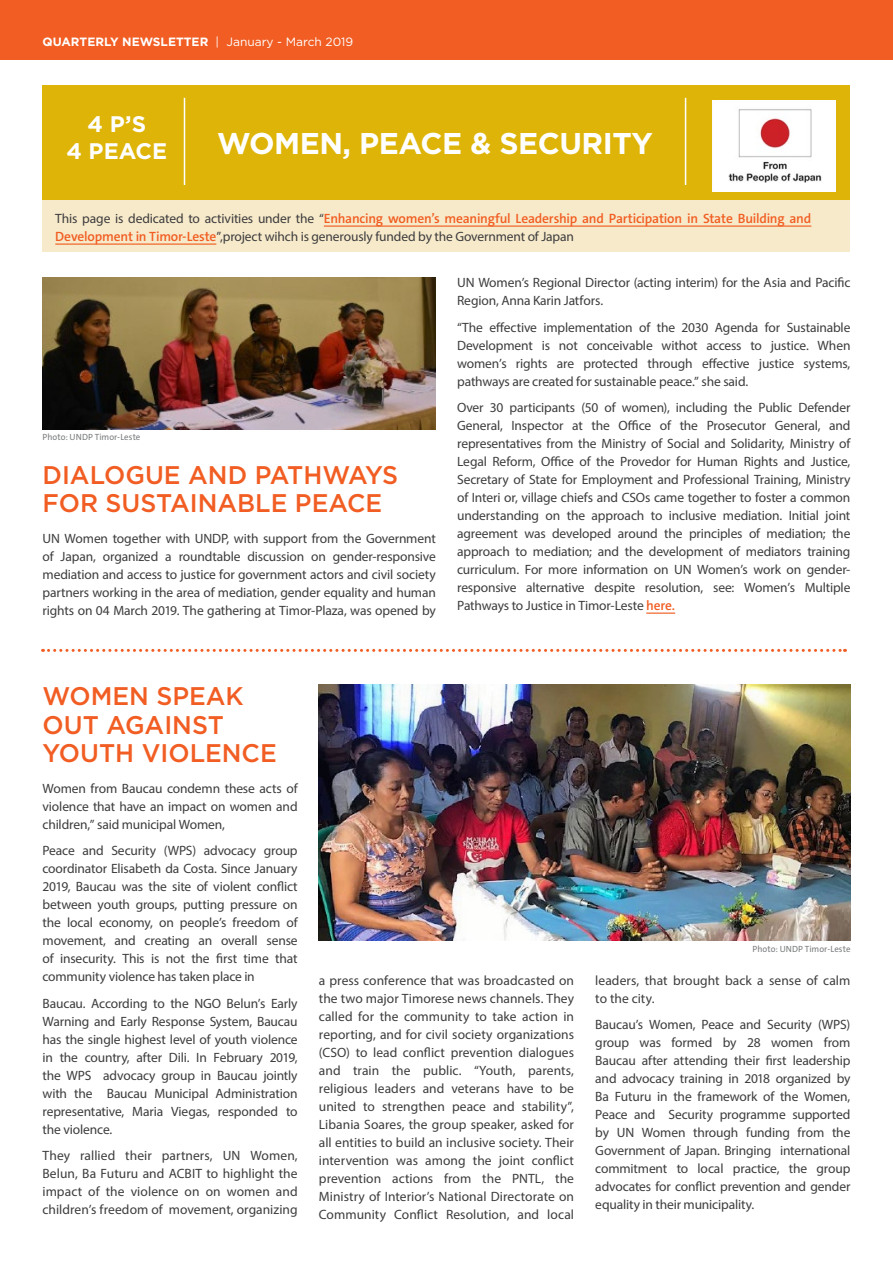
<style>
.page{position:relative;width:893px;height:1263px;background:#fff}
.page>*{position:absolute;margin:0;border:0;box-sizing:border-box;transform-origin:0 0}
.t1{font:700 30px "Gotham";letter-spacing:-.015em;color:#fff}
.t2{font:500 25.5px/28.5px "Gotham";color:#f15d22}
.t3{font:700 22.5px/27px "Gotham";color:#fff;text-align:center}
.t4{font:13.5px/18px "Myriad Pro";letter-spacing:-.01em;color:#3d3c3e;text-align:justify}
.t5{font:600 13.5px "The Sans C5";letter-spacing:-.02em;color:#f15d22}
.t6{font:700 12px "Gotham";color:#fff}
.t7{font:9px "The Sans C5";letter-spacing:.005em;color:#797b7d}
.s1{font-weight:400}
.s2{font-family:"Myriad Pro";font-weight:400;color:#3d3c3e}
.s3{font-family:"The Sans C5";font-weight:600;color:#f15d22}
</style>
<div class="page">
<div style="left:0;top:0;width:893px;height:60px;background:#f15d22"></div>
<div style="left:43px;top:85px;width:807px;height:115px;background:#deb408"></div>
<div style="left:43px;top:200px;width:807px;height:51px;background:#f7eaca"></div>
<hr style="left:324px;top:225px;width:487px;height:2px;background:#f15d22">
<hr style="left:55px;top:243px;width:161px;height:2px;background:#f15d22">
<hr style="left:646px;top:612px;width:29px;height:2px;background:#f15d22">
<img style="left:43px;top:277px;width:393px;height:152px">
<img style="left:319px;top:685px;width:531px;height:256px">
<hr style="left:184px;top:98px;width:1px;height:87px;background:#fff">
<hr style="left:685px;top:98px;width:1px;height:87px;background:#fff">
<svg style="left:43px;top:649px;width:802px;height:3px"></svg>
<img style="left:712px;top:100px;width:123px;height:91px">
<p class="t6" style="left:43px;top:34px;width:312px">QUARTERLY NEWSLETTER <span class="s1">| January - March 2019</span></p>
<h3 class="t3" style="left:66px;top:110px;width:102px">4 P’S<br>4 PEACE</h3>
<h1 class="t1" style="left:217px;top:124px;width:437px">WOMEN, PEACE &amp; SECURITY</h1>
<p class="t5" style="left:55px;top:210px;width:758px"><span class="s2">This page is dedicated to activities under the “</span>Enhancing women’s meaningful Leadership and Participation in State Building and</p>
<p class="t4" style="left:55px;top:228px;width:520px"><span class="s3">Development in Timor-Leste</span>”,project wihch is generously funded by the Government of Japan</p>
<p class="t7" style="left:43px;top:431px;width:99px">Photo: UNDP Timor-Leste</p>
<h2 class="t2" style="left:43px;top:460px;width:357px">DIALOGUE AND PATHWAYS<br>FOR SUSTAINABLE PEACE</h2>
<p class="t4" style="left:43px;top:529px;width:395px">UN Women together with UNDP, with support from the Government of Japan, organized a roundtable discussion on gender-responsive mediation and access to justice for government actors and civil society partners working in the area of mediation, gender equality and human rights on 04 March 2019. The gathering at Timor-Plaza, was opened by</p>
<p class="t4" style="left:457px;top:274px;width:395px">UN Women’s Regional Director (acting interim) for the Asia and Pacific<br>Region, Anna Karin Jatfors.</p>
<p class="t4" style="left:457px;top:318px;width:395px">“The effective implementation of the 2030 Agenda for Sustainable Development is not conceivable withot access to justice. When women’s rights are protected through effective justice systems, pathways are created for sustainable peace.” she said.</p>
<p class="t4" style="left:457px;top:399px;width:395px">Over 30 participants (50 of women), including the Public Defender General, Inspector at the Office of the Prosecutor General, and representatives from the Ministry of Social and Solidarity, Ministry of Legal Reform, Office of the Provedor for Human Rights and Justice, Secretary of State for Employment and Professional Training, Ministry of Interi or, village chiefs and CSOs came together to foster a common understanding on the approach to inclusive mediation. Initial joint agreement was developed around the principles of mediation; the approach to mediation; and the development of mediators training curriculum. For more information on UN Women’s work on gender&shy;responsive alternative despite resolution, see: Women’s Multiple Pathways to Justice in Timor-Leste <span class="s3">here.</span></p>
<h2 class="t2" style="left:43px;top:681px;width:236px">WOMEN SPEAK<br>OUT AGAINST<br>YOUTH VIOLENCE</h2>
<p class="t4" style="left:43px;top:779px;width:257px">Women from Baucau condemn these acts of violence that have an impact on women and children,” said municipal Women,</p>
<p class="t4" style="left:43px;top:841px;width:257px">Peace and Security (WPS) advocacy group coordinator Elisabeth da Costa. Since January 2019, Baucau was the site of violent conflict between youth groups, putting pressure on the local economy, on people’s freedom of movement, and creating an overall sense of insecurity. This is not the first time that community violence has taken place in</p>
<p class="t4" style="left:43px;top:994px;width:257px">Baucau. According to the NGO Belun’s Early Warning and Early Response System, Baucau has the single highest level of youth violence in the country, after Dili. In February 2019, the WPS advocacy group in Baucau jointly with the Baucau Municipal Administration representative, Maria Viegas, responded to the violence.</p>
<p class="t4" style="left:43px;top:1146px;width:257px">They rallied their partners, UN Women, Belun, Ba Futuru and ACBIT to highlight the impact of the violence on on women and children’s freedom of movement, organizing</p>
<p class="t7" style="left:752px;top:943px;width:99px">Photo: UNDP Timor-Leste</p>
<p class="t4" style="left:319px;top:971px;width:257px">a press conference that was broadcasted on the two major Timorese news channels. They called for the community to take action in reporting, and for civil society organizations (CSO) to lead conflict prevention dialogues and train the public. “Youth, parents, religious leaders and veterans have to be united to strengthen peace and stability”, Libania Soares, the group speaker, asked for all entities to build an inclusive society. Their intervention was among the joint conflict prevention actions from the PNTL, the Ministry of Interior’s National Directorate on Community Conflict Resolution, and local</p>
<p class="t4" style="left:595px;top:971px;width:257px">leaders, that brought back a sense of calm to the city.</p>
<p class="t4" style="left:595px;top:1015px;width:257px">Baucau’s Women, Peace and Security (WPS) group was formed by 28 women from Baucau after attending their first leadership and advocacy training in 2018 organized by Ba Futuru in the framework of the Women, Peace and Security programme supported by UN Women through funding from the Government of Japan. Bringing international commitment to local practice, the group advocates for conflict prevention and gender equality in their municipality.</p>
</div>
